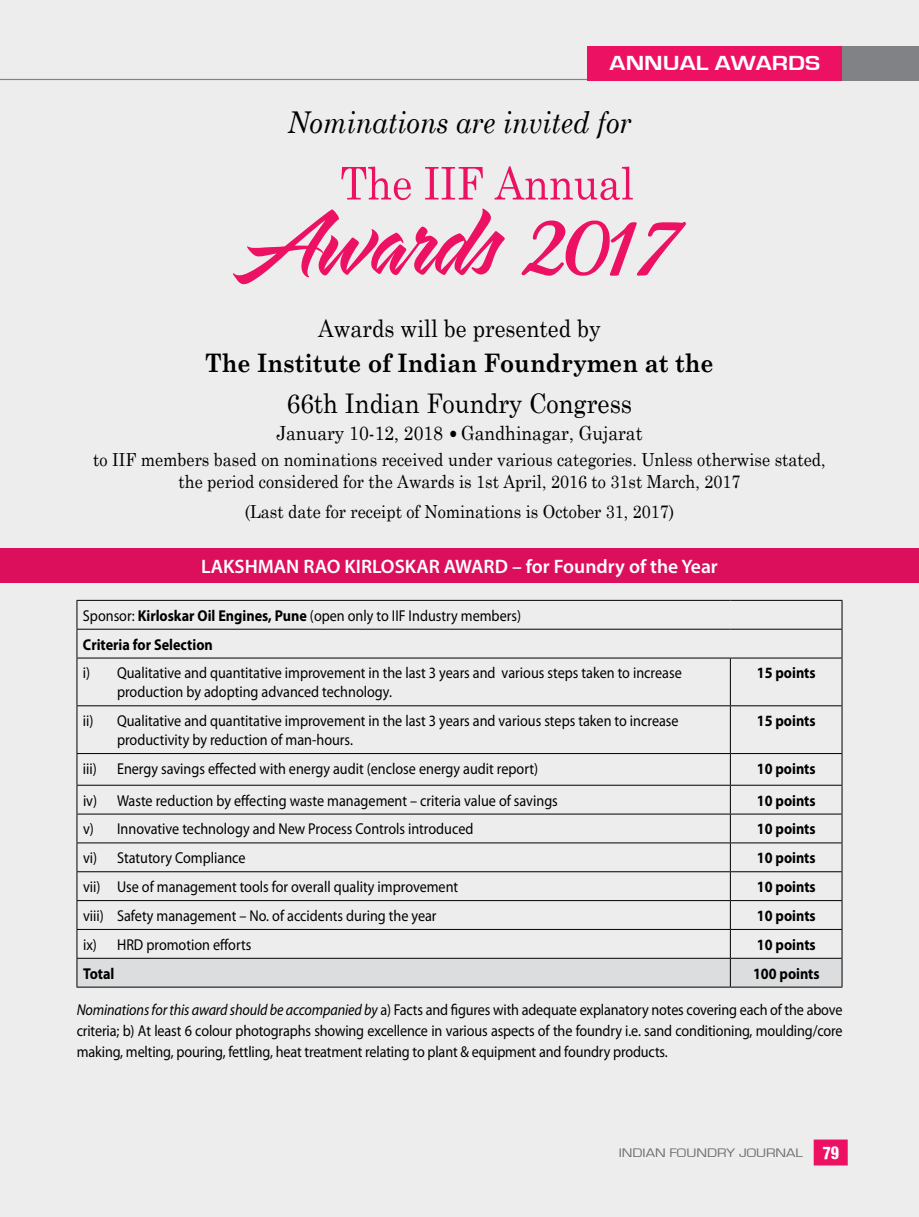
<style>
.page{position:relative;width:919px;height:1217px;background:#fff}
.page>*{position:absolute;margin:0;border:0;box-sizing:border-box;transform-origin:0 0}
.t1{font:italic 30px "Century Schoolbook";color:#000;scale:.9 1}
.t2{font:27px "Century Schoolbook";color:#000;scale:.9 1}
.t3{font:700 25.5px "Century Schoolbook";color:#000;scale:.9 1}
.t4{font:24px "Century Schoolbook";color:#000;scale:.9 1}
.t5{font:700 21px "Eurostile";color:#fff;scale:1.2 1}
.t6{font:600 19.5px "Myriad Pro";color:#fff}
.t7{font:19.5px "Century Schoolbook";color:#000;scale:.9 1}
.t8{font:18px/21.6px "Century Schoolbook";color:#000;text-align:center;scale:.9 1}
.t9{font:15.75px/18.9px "Myriad Pro";color:#000;scale:.9 1}
.t10{font:700 15.75px/28.8px "Myriad Pro";color:#000;scale:.9 1}
.t11{font:12.75px "Eurostile";color:#6d6e71;scale:1.2 1}
.s1{font-weight:400}
.s2{font-style:italic}
.s3{font-family:"Helvetica";font-weight:900;font-stretch:condensed;font-size:16.5px;color:#fff}
</style>
<div class="page">
<div style="left:0;top:0;width:918px;height:1216px;background:#ededee"></div>
<div style="left:813px;top:1139px;width:34px;height:26px;background:#ed1164;border:2px solid #ed1164"></div>
<div style="left:0;top:549px;width:918px;height:34px;background:#dc0f5d"></div>
<hr style="left:77px;top:600px;width:653px;height:1px;background:#000">
<hr style="left:730px;top:600px;width:112px;height:1px;background:#000">
<hr style="left:77px;top:628px;width:653px;height:1px;background:#000">
<svg style="left:77px;top:600px;width:1px;height:57px"></svg>
<hr style="left:730px;top:628px;width:112px;height:1px;background:#000">
<svg style="left:841px;top:600px;width:1px;height:57px"></svg>
<hr style="left:77px;top:657px;width:653px;height:1px;background:#000">
<hr style="left:77px;top:658px;width:1px;height:47px;background:#000">
<hr style="left:730px;top:657px;width:112px;height:1px;background:#000">
<hr style="left:730px;top:658px;width:1px;height:47px;background:#000">
<hr style="left:841px;top:658px;width:1px;height:47px;background:#000">
<hr style="left:77px;top:705px;width:653px;height:1px;background:#000">
<hr style="left:77px;top:706px;width:1px;height:47px;background:#000">
<hr style="left:730px;top:705px;width:112px;height:1px;background:#000">
<hr style="left:730px;top:706px;width:1px;height:47px;background:#000">
<hr style="left:841px;top:706px;width:1px;height:47px;background:#000">
<hr style="left:77px;top:753px;width:653px;height:1px;background:#000">
<hr style="left:77px;top:753px;width:1px;height:31px;background:#000">
<hr style="left:730px;top:753px;width:112px;height:1px;background:#000">
<hr style="left:730px;top:753px;width:1px;height:31px;background:#000">
<hr style="left:841px;top:753px;width:1px;height:31px;background:#000">
<hr style="left:77px;top:784px;width:653px;height:1px;background:#000">
<hr style="left:730px;top:784px;width:112px;height:1px;background:#000">
<svg style="left:77px;top:785px;width:765px;height:201px"></svg>
<hr style="left:77px;top:986px;width:653px;height:1px;background:#000">
<hr style="left:730px;top:986px;width:112px;height:1px;background:#000">
<svg style="left:341px;top:166px;width:291px;height:34px"></svg>
<svg style="left:521px;top:220px;width:165px;height:56px"></svg>
<svg style="left:233px;top:208px;width:271px;height:76px"></svg>
<hr style="left:0;top:79px;width:842px;height:1px;background:#808285">
<div style="left:587px;top:46px;width:255px;height:34px;background:#ed1164"></div>
<div style="left:842px;top:46px;width:76px;height:34px;background:#808285"></div>
<h3 class="t5" style="left:609px;top:52px;width:58px">ANNUAL</h3>
<h3 class="t5" style="left:714px;top:52px;width:49px">AWARD</h3>
<h3 class="t5" style="left:805px;top:52px;width:14px">S</h3>
<h1 class="t1" style="left:287px;top:104px;width:384px">Nominations are invited for</h1>
<h3 class="t4" style="left:318px;top:313px;width:315px">Awards will be presented by</h3>
<h3 class="t3" style="left:205px;top:347px;width:566px">The Institute of Indian Foundrymen at the</h3>
<h2 class="t2" style="left:287px;top:386px;width:385px">66th Indian Foundry Congress</h2>
<p class="t7" style="left:276px;top:421px;width:408px">January 10-12, 2018 ● Gandhinagar, Gujarat</p>
<p class="t8" style="left:93px;top:448px;width:815px">to IIF members based on nominations received under various categories. Unless otherwise stated, the period considered for the Awards is 1st April, 2016 to 31st March, 2017</p>
<p class="t8" style="left:245px;top:500px;width:479px">(Last date for receipt of Nominations is October 31, 2017)</p>
<p class="t6" style="left:201px;top:554px;width:518px">LAKSHMAN RAO KIRLOSKAR AWARD – for Foundry of the Year</p>
<p class="t10" style="left:83px;top:600px;width:488px"><span class="s1">Sponsor:</span> Kirloskar Oil Engines, Pune <span class="s1">(open only to IIF Industry members)<br></span>Criteria for Selection</p>
<p class="t9" style="left:117px;top:663px;width:629px;text-indent:-34px">i) Qualitative and quantitative improvement in the last 3 years and various steps taken to increase production by adopting advanced technology.</p>
<p class="t10" style="left:756px;top:658px;width:67px">15 points</p>
<p class="t9" style="left:117px;top:711px;width:625px;text-indent:-34px">ii) Qualitative and quantitative improvement in the last 3 years and various steps taken to increase productivity by reduction of man-hours.</p>
<p class="t10" style="left:756px;top:705px;width:67px">15 points</p>
<p class="t9" style="left:83px;top:758px;width:17px">iii)</p>
<p class="t9" style="left:117px;top:758px;width:469px">Energy savings effected with energy audit (enclose energy audit report)</p>
<p class="t10" style="left:756px;top:753px;width:67px">10 points</p>
<p class="t9" style="left:83px;top:790px;width:529px">iv) Waste reduction by effecting waste management – criteria value of savings</p>
<p class="t10" style="left:756px;top:785px;width:67px">10 points</p>
<p class="t9" style="left:83px;top:819px;width:435px">v) Innovative technology and New Process Controls introduced</p>
<p class="t10" style="left:756px;top:814px;width:67px">10 points</p>
<p class="t9" style="left:83px;top:848px;width:182px">vi) Statutory Compliance</p>
<p class="t10" style="left:756px;top:842px;width:67px">10 points</p>
<p class="t9" style="left:83px;top:876px;width:418px">vii) Use of management tools for overall quality improvement</p>
<p class="t10" style="left:756px;top:871px;width:67px">10 points</p>
<p class="t9" style="left:83px;top:905px;width:394px">viii) Safety management – No. of accidents during the year</p>
<p class="t10" style="left:756px;top:900px;width:67px">10 points</p>
<p class="t9" style="left:83px;top:934px;width:188px">ix) HRD promotion efforts</p>
<p class="t10" style="left:756px;top:929px;width:67px">10 points</p>
<p class="t10" style="left:83px;top:958px;width:36px">Total</p>
<p class="t10" style="left:753px;top:958px;width:76px">100 points</p>
<p class="t9" style="left:77px;top:998px;width:852px;line-height:21px;text-align:justify"><span class="s2">Nominations for this award should be accompanied by</span> a) Facts and figures with adequate explanatory notes covering each of the above criteria; b) At least 6 colour photographs showing excellence in various aspects of the foundry i.e. sand conditioning, moulding/core making, melting, pouring, fettling, heat treatment relating to plant &amp; equipment and foundry products.</p>
<p class="t11" style="left:618px;top:1145px;width:185px">INDIAN FOUNDRY JOURNAL <span class="s3">79</span></p>
</div>
